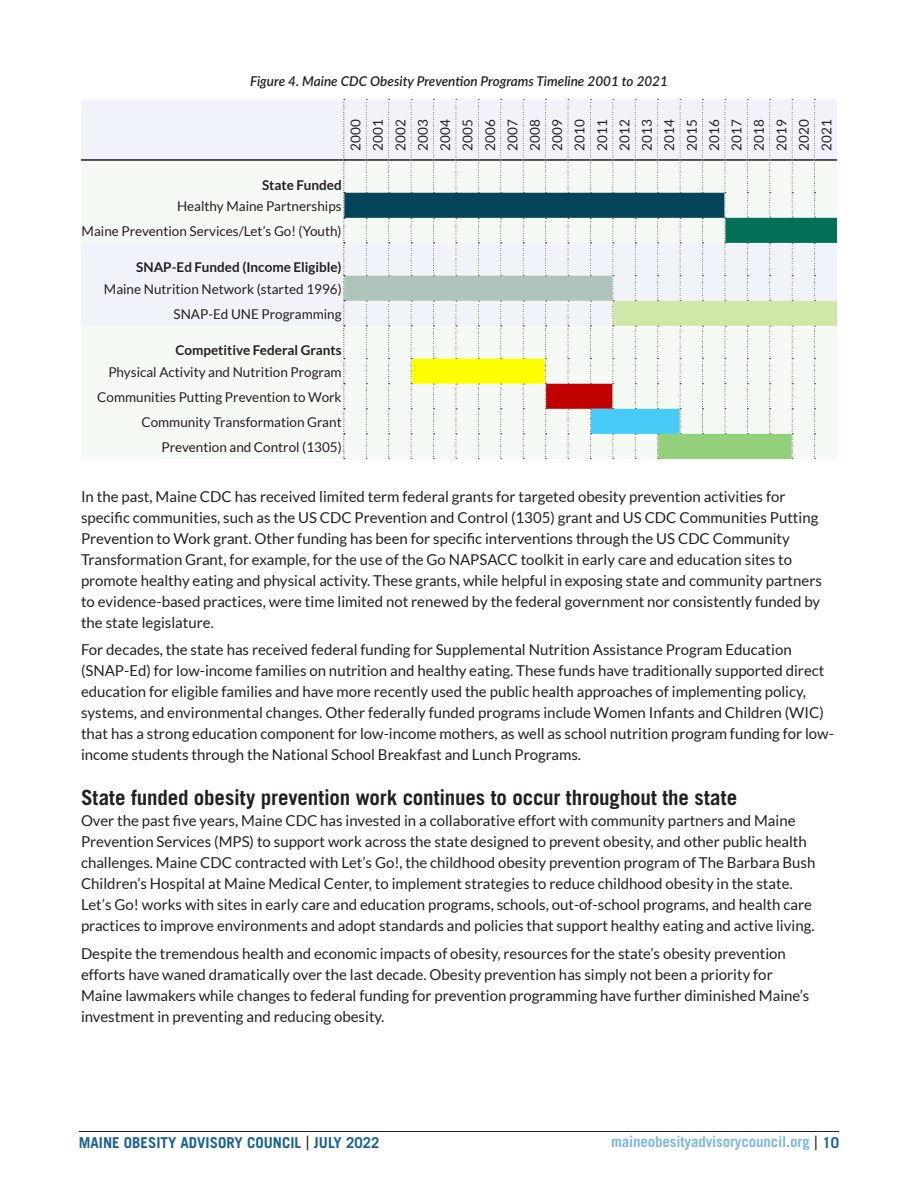
<style>
.page{position:relative;width:918px;height:1188px;background:#fff}
.page>*{position:absolute;margin:0;border:0;box-sizing:border-box;transform-origin:0 0}
.subheading{font:700 21px "Trade Gothic LT Std";letter-spacing:-.01em;color:#231f20}
.t1{font:15px/21px "Lato";color:#231f20}
.t2{font:700 15px "Trade Gothic LT Std";color:#1a6292}
.t3{font:700 15px "Trade Gothic LT Std";letter-spacing:-.01em;color:#80b8df}
.t4{font:13.5px "Lato";color:#231f20}
.t5{font:700 13.5px "Lato";color:#231f20}
.t6{font:italic 600 13.5px "Lato";color:#231f20}
.s1{font-weight:400;font-size:19.5px;color:#231f20}
.s2{color:#1a6292}
</style>
<div class="page">
<hr style="left:79px;top:1131px;width:760px;height:1px;background:#231f20">
<div style="left:81px;top:99px;width:263px;height:60px;background:#f0f4fa"></div>
<div style="left:81px;top:161px;width:263px;height:298px;background:#f6faf4"></div>
<hr style="left:81px;top:159px;width:263px;height:2px;background:#231f20">
<svg style="left:344px;top:99px;width:493px;height:360px"></svg>
<p class="t6" style="left:250px;top:72px;width:419px">Figure 4. Maine CDC Obesity Prevention Programs Timeline 2001 to 2021</p>
<p class="t4" style="left:348px;top:151px;width:33px;rotate:-90deg">2000</p>
<p class="t4" style="left:371px;top:151px;width:33px;rotate:-90deg">2001</p>
<p class="t4" style="left:393px;top:151px;width:33px;rotate:-90deg">2002</p>
<p class="t4" style="left:415px;top:151px;width:33px;rotate:-90deg">2003</p>
<p class="t4" style="left:438px;top:151px;width:33px;rotate:-90deg">2004</p>
<p class="t4" style="left:460px;top:151px;width:33px;rotate:-90deg">2005</p>
<p class="t4" style="left:483px;top:151px;width:33px;rotate:-90deg">2006</p>
<p class="t4" style="left:505px;top:151px;width:33px;rotate:-90deg">2007</p>
<p class="t4" style="left:527px;top:151px;width:33px;rotate:-90deg">2008</p>
<p class="t4" style="left:550px;top:151px;width:33px;rotate:-90deg">2009</p>
<p class="t4" style="left:572px;top:151px;width:33px;rotate:-90deg">2010</p>
<p class="t4" style="left:595px;top:151px;width:33px;rotate:-90deg">2011</p>
<p class="t4" style="left:617px;top:151px;width:33px;rotate:-90deg">2012</p>
<p class="t4" style="left:640px;top:151px;width:33px;rotate:-90deg">2013</p>
<p class="t4" style="left:662px;top:151px;width:33px;rotate:-90deg">2014</p>
<p class="t4" style="left:684px;top:151px;width:33px;rotate:-90deg">2015</p>
<p class="t4" style="left:707px;top:151px;width:33px;rotate:-90deg">2016</p>
<p class="t4" style="left:729px;top:151px;width:33px;rotate:-90deg">2017</p>
<p class="t4" style="left:752px;top:151px;width:33px;rotate:-90deg">2018</p>
<p class="t4" style="left:774px;top:151px;width:33px;rotate:-90deg">2019</p>
<p class="t4" style="left:796px;top:151px;width:33px;rotate:-90deg">2020</p>
<p class="t4" style="left:819px;top:151px;width:33px;rotate:-90deg">2021</p>
<p class="t5" style="left:262px;top:177px;width:81px">State Funded</p>
<p class="t4" style="left:177px;top:198px;width:166px">Healthy Maine Partnerships</p>
<p class="t4" style="left:82px;top:224px;width:262px">Maine Prevention Services/Let’s Go! (Youth)</p>
<p class="t5" style="left:136px;top:260px;width:207px">SNAP-Ed Funded (Income Eligible)</p>
<p class="t4" style="left:104px;top:281px;width:239px">Maine Nutrition Network (started 1996)</p>
<p class="t4" style="left:174px;top:306px;width:170px">SNAP-Ed UNE Programming</p>
<p class="t5" style="left:175px;top:343px;width:168px">Competitive Federal Grants</p>
<p class="t4" style="left:108px;top:364px;width:235px">Physical Activity and Nutrition Program</p>
<p class="t4" style="left:97px;top:389px;width:246px">Communities Putting Prevention to Work</p>
<p class="t4" style="left:141px;top:414px;width:202px">Community Transformation Grant</p>
<p class="t4" style="left:161px;top:439px;width:182px">Prevention and Control (1305)</p>
<p class="t1" style="left:81px;top:486px;width:743px">In the past, Maine CDC has received limited term federal grants for targeted obesity prevention activities for specific communities, such as the US CDC Prevention and Control (1305) grant and US CDC Communities Putting Prevention to Work grant. Other funding has been for specific interventions through the US CDC Community Transformation Grant, for example, for the use of the Go NAPSACC toolkit in early care and education sites to promote healthy eating and physical activity. These grants, while helpful in exposing state and community partners to evidence-based practices, were time limited not renewed by the federal government nor consistently funded by the state legislature.</p>
<p class="t1" style="left:81px;top:639px;width:755px">For decades, the state has received federal funding for Supplemental Nutrition Assistance Program Education (SNAP-Ed) for low-income families on nutrition and healthy eating. These funds have traditionally supported direct education for eligible families and have more recently used the public health approaches of implementing policy, systems, and environmental changes. Other federally funded programs include Women Infants and Children (WIC) that has a strong education component for low-income mothers, as well as school nutrition program funding for low&shy;income students through the National School Breakfast and Lunch Programs.</p>
<p class="subheading" style="left:81px;top:784px;width:658px">State funded obesity prevention work continues to occur throughout the state</p>
<p class="t1" style="left:81px;top:810px;width:736px">Over the past five years, Maine CDC has invested in a collaborative effort with community partners and Maine Prevention Services (MPS) to support work across the state designed to prevent obesity, and other public health challenges. Maine CDC contracted with Let’s Go!, the childhood obesity prevention program of The Barbara Bush Children’s Hospital at Maine Medical Center, to implement strategies to reduce childhood obesity in the state.<br>Let’s Go! works with sites in early care and education programs, schools, out-of-school programs, and health care practices to improve environments and adopt standards and policies that support healthy eating and active living.</p>
<p class="t1" style="left:81px;top:943px;width:730px">Despite the tremendous health and economic impacts of obesity, resources for the state’s obesity prevention efforts have waned dramatically over the last decade. Obesity prevention has simply not been a priority for Maine lawmakers while changes to federal funding for prevention programming have further diminished Maine’s investment in preventing and reducing obesity.</p>
<p class="t2" style="left:79px;top:1134px;width:302px">MAINE OBESITY ADVISORY COUNCIL <span class="s1">|</span> JULY 2022</p>
<p class="t3" style="left:611px;top:1132px;width:230px">maineobesityadvisorycouncil.org <span class="s1">|</span> <span class="s2">10</span></p>
</div>
